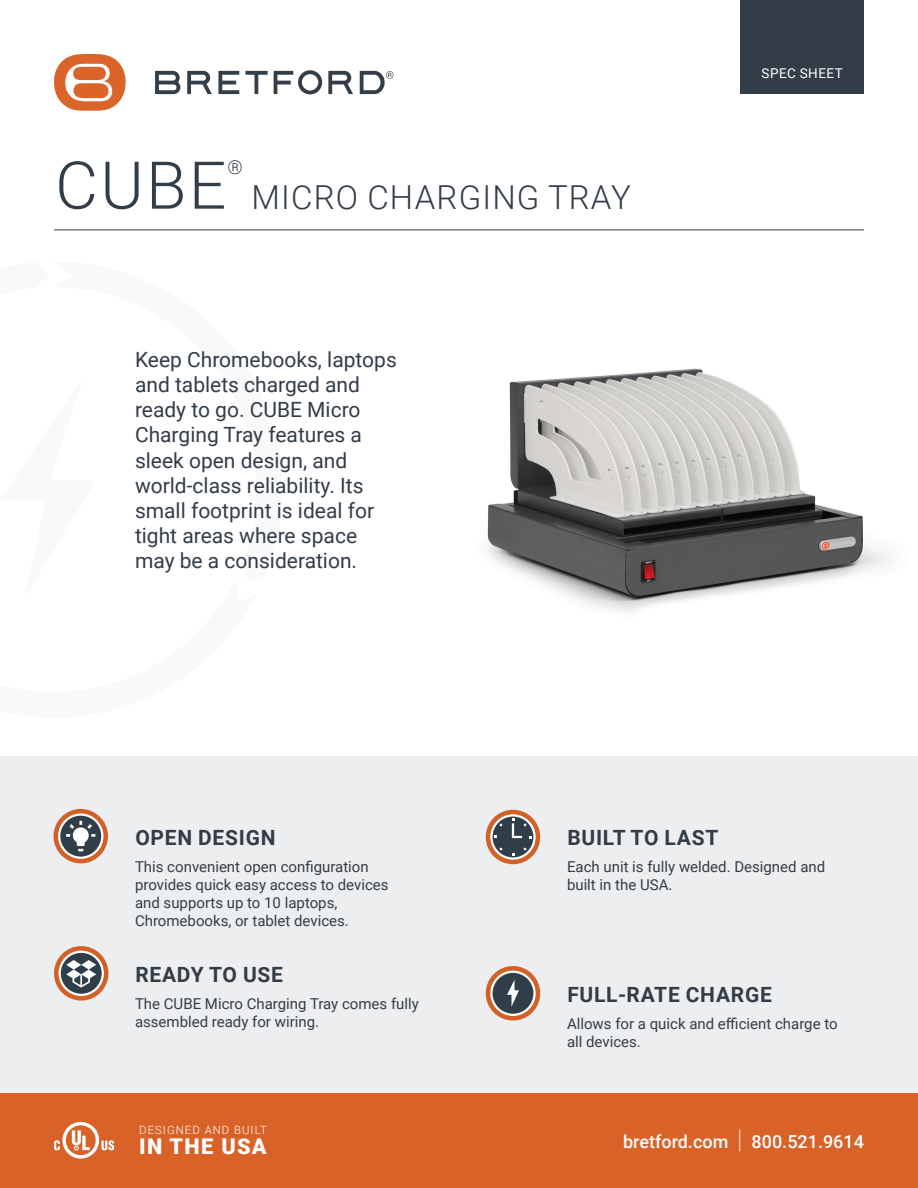
<style>
.page{position:relative;width:918px;height:1188px;background:#fff}
.page>*{position:absolute;margin:0;border:0;box-sizing:border-box;transform-origin:0 0}
.t1{font:300 66px "Roboto";color:#323d47}
.t2{font:300 33px "Roboto";letter-spacing:.035em;color:#323d47}
.t3{font:900 21.75px "Roboto";letter-spacing:.06em;color:#fff}
.t4{font:21px/25.2px "Roboto";color:#323d47}
.t5{font:700 21px "Roboto";letter-spacing:.035em;color:#323d47}
.t6{font:300 19.2px "Roboto";color:#323d47}
.t7{font:500 18px "Roboto";color:#fff}
.t8{font:15px/18px "Roboto";color:#323d47}
.t9{font:13.5px "Roboto";letter-spacing:.035em;color:#fff}
.t10{font:300 11.4px "Roboto";letter-spacing:.09em;color:#fff}
.s1{font-weight:300;font-size:25.8px}
</style>
<div class="page">
<svg style="left:187px;top:71px;width:25px;height:23px"></svg>
<svg style="left:274px;top:70px;width:48px;height:24px"></svg>
<svg style="left:218px;top:71px;width:21px;height:23px"></svg>
<svg style="left:245px;top:71px;width:23px;height:23px"></svg>
<svg style="left:155px;top:71px;width:25px;height:23px"></svg>
<svg style="left:328px;top:71px;width:25px;height:23px"></svg>
<svg style="left:54px;top:54px;width:72px;height:57px"></svg>
<svg style="left:360px;top:71px;width:33px;height:23px"></svg>
<div style="left:740px;top:0;width:124px;height:94px;background:#323d47"></div>
<div style="left:0;top:756px;width:918px;height:346px;background:#edeeef"></div>
<div style="left:0;top:1093px;width:918px;height:95px;background:#d86228"></div>
<hr style="left:717px;top:1097px;width:1px;height:37px;background:#fff">
<svg style="left:54px;top:1122px;width:60px;height:37px"></svg>
<hr style="left:54px;top:230px;width:810px;height:1px;background:#323d47">
<img style="left:487px;top:368px;width:403px;height:244px">
<div style="left:54px;top:809px;width:54px;height:54px;background:#d36027;border-radius:50%"></div>
<svg style="left:58px;top:813px;width:45px;height:46px"></svg>
<div style="left:54px;top:946px;width:54px;height:55px;background:#d36027;border-radius:50%"></div>
<svg style="left:59px;top:951px;width:45px;height:45px"></svg>
<div style="left:486px;top:810px;width:54px;height:54px;background:#d36027;border-radius:50%"></div>
<svg style="left:490px;top:814px;width:46px;height:46px"></svg>
<div style="left:486px;top:966px;width:54px;height:55px;background:#d36027;border-radius:50%"></div>
<svg style="left:490px;top:971px;width:46px;height:45px"></svg>
<p class="t1" style="left:55px;top:139px;width:173px">CUBE</p>
<p class="t6" style="left:228px;top:153px;width:17px">®</p>
<p class="t2" style="left:252px;top:174px;width:381px">MICRO CHARGING TRAY</p>
<p class="t4" style="left:135px;top:346px;width:263px">Keep Chromebooks, laptops and tablets charged and ready to go. CUBE Micro<br>Charging Tray features a sleek open design, and world-class reliability. Its small footprint is ideal for tight areas where space may be a consideration.</p>
<p class="t9" style="left:762px;top:63px;width:83px">SPEC SHEET</p>
<p class="t5" style="left:135px;top:823px;width:142px">OPEN DESIGN</p>
<p class="t8" style="left:135px;top:857px;width:255px">This convenient open configuration provides quick easy access to devices and supports up to 10 laptops, Chromebooks, or tablet devices.</p>
<p class="t5" style="left:135px;top:960px;width:149px">READY TO USE</p>
<p class="t8" style="left:135px;top:994px;width:285px">The CUBE Micro Charging Tray comes fully assembled ready for wiring.</p>
<p class="t10" style="left:139px;top:1122px;width:129px">DESIGNED AND BUILT</p>
<h3 class="t3" style="left:139px;top:1131px;width:129px">IN THE USA</h3>
<p class="t5" style="left:567px;top:823px;width:153px">BUILT TO LAST</p>
<p class="t8" style="left:567px;top:857px;width:260px">Each unit is fully welded. Designed and built in the USA.</p>
<p class="t5" style="left:567px;top:979px;width:206px">FULL-RATE CHARGE</p>
<p class="t8" style="left:567px;top:1014px;width:272px">Allows for a quick and efficient charge to all devices.</p>
<p class="t7" style="left:623px;top:1128px;width:242px">bretford.com <span class="s1">|</span> 800.521.9614</p>
</div>
